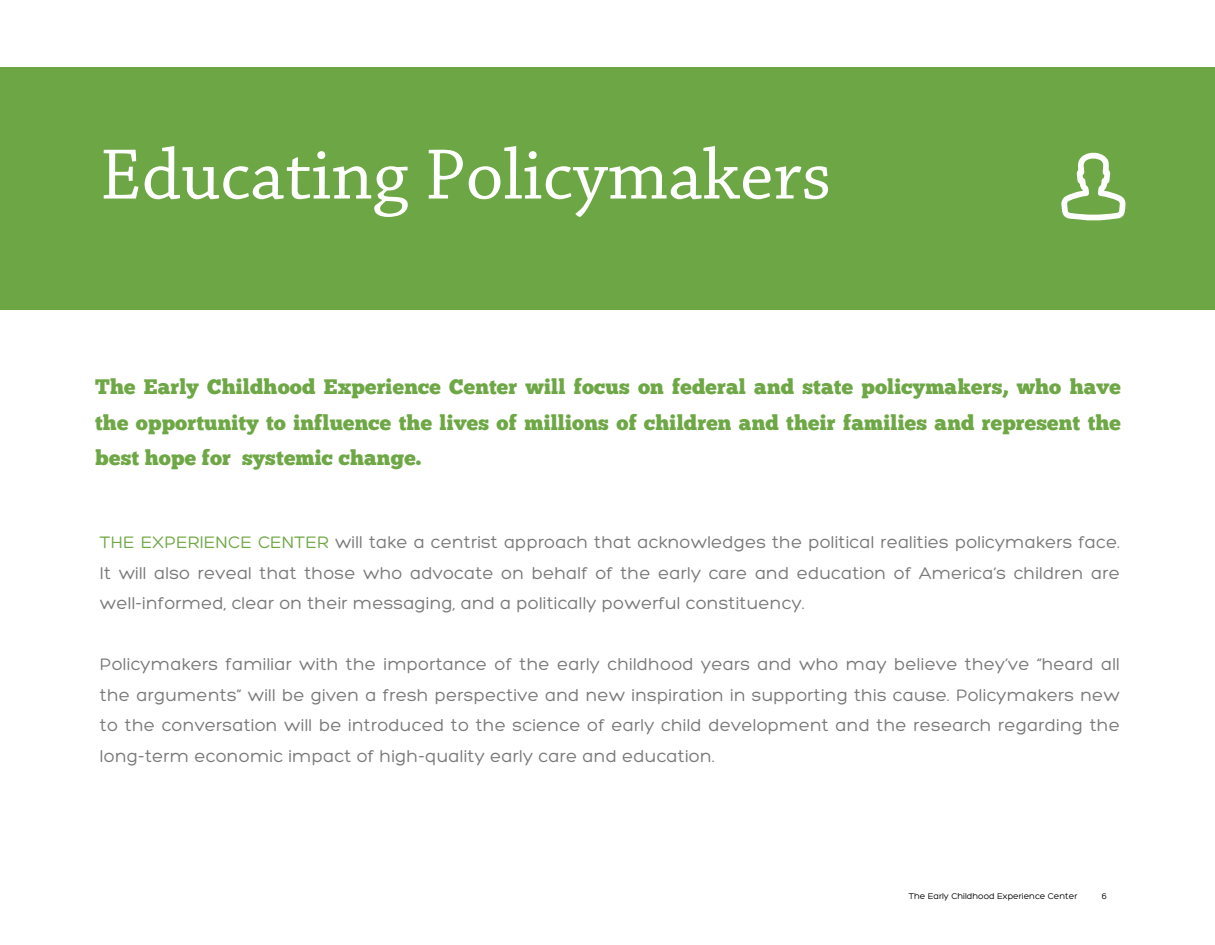
<style>
.page{position:relative;width:1215px;height:945px;background:#fff}
.page>*{position:absolute;margin:0;border:0;box-sizing:border-box;transform-origin:0 0}
.t1{font:75px "Chaparral Pro";color:#fff}
.t2{font:21px/35.5px "Chunk Five";letter-spacing:.01em;color:#6ea745;text-align:justify}
.t3{font:18px/30.5px "Hero";letter-spacing:.015em;color:#787779;text-align:justify}
.t4{font:9px "Hero";color:#000}
.s1{color:#6ea745}
</style>
<div class="page">
<div style="left:0;top:68px;width:1215px;height:242px;background:#6da644"></div>
<svg style="left:1061px;top:153px;width:64px;height:67px"></svg>
<h1 class="t1" style="left:100px;top:133px;width:733px">Educating Policymakers</h1>
<p class="t2" style="left:95px;top:369px;width:1027px">The Early Childhood Experience Center will focus on federal and state policymakers, who have the opportunity to influence the lives of millions of children and their families and represent the best hope for systemic change.</p>
<p class="t3" style="left:100px;top:527px;width:1021px"><span class="s1">THE EXPERIENCE CENTER</span> will take a centrist approach that acknowledges the political realities policymakers face.<br>It will also reveal that those who advocate on behalf of the early care and education of America’s children are well-informed, clear on their messaging, and a politically powerful constituency.</p>
<p class="t3" style="left:100px;top:649px;width:1021px">Policymakers familiar with the importance of the early childhood years and who may believe they’ve “heard all the arguments” will be given a fresh perspective and new inspiration in supporting this cause. Policymakers new to the conversation will be introduced to the science of early child development and the research regarding the long-term economic impact of high-quality early care and education.</p>
<p class="t4" style="left:909px;top:891px;width:170px">The Early Childhood Experience Center</p>
<p class="t4" style="left:1102px;top:891px;width:7px">6</p>
</div>
